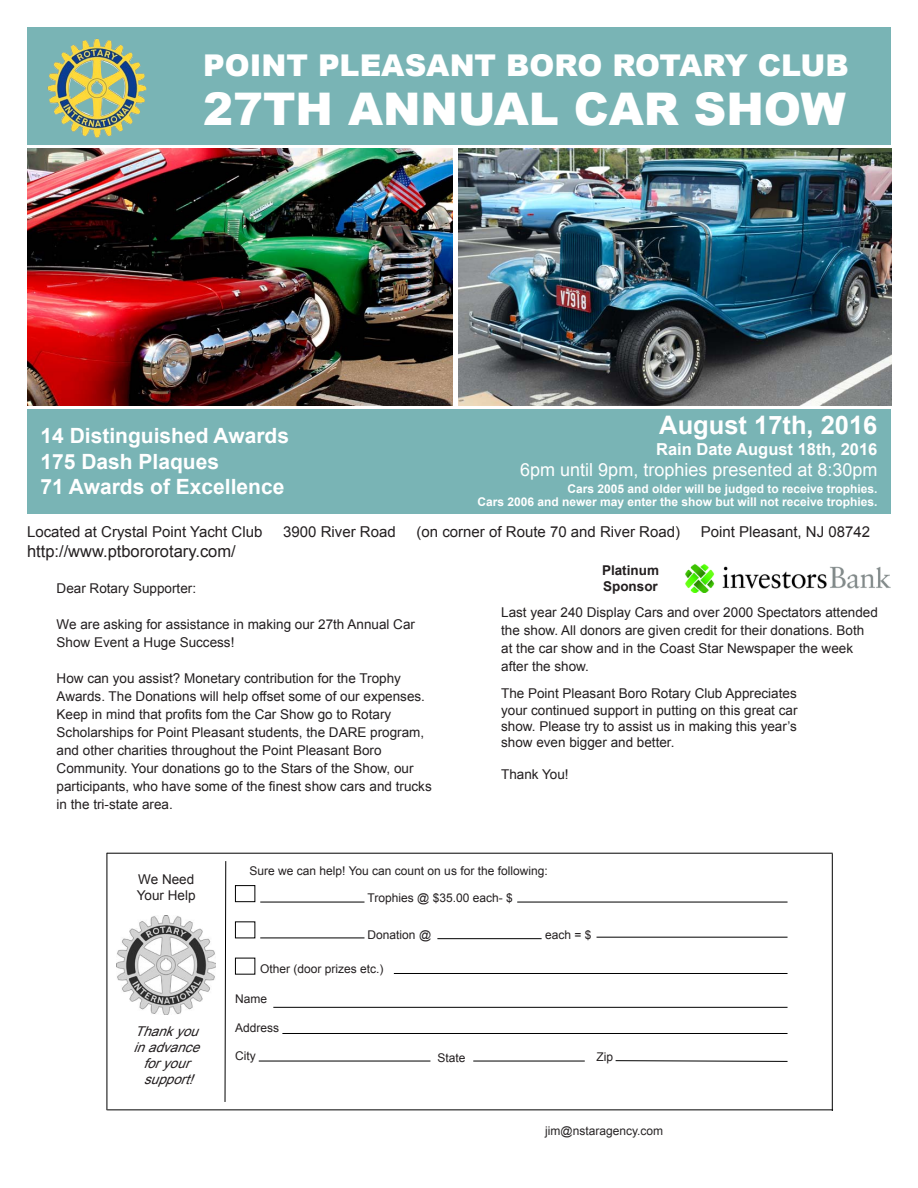
<style>
.page{position:relative;width:918px;height:1188px;background:#fff}
.page>*{position:absolute;margin:0;border:0;box-sizing:border-box;transform-origin:0 0}
.t1{font:900 45px "Arial";color:#fff}
.t2{font:900 30px "Arial";color:#fff}
.t3{font:700 25.5px "Arial";color:#fff}
.t4{font:700 21px "Arial";color:#fff}
.t5{font:18px "Arial";color:#fff}
.t6{font:16.5px "Arial";color:#231f20}
.t7{font:700 16.5px "Arial";color:#fff}
.t8{font:15px "Arial";color:#231f20}
.t9{font:13.5px/18px "Arial";color:#231f20}
.t10{font:italic 13.5px "Arial";color:#231f20}
.t11{font:700 13.5px "Arial";color:#231f20}
.t12{font:12px "Arial";color:#231f20}
.t13{font:700 12px "Arial";color:#fff}
.t14{font:12px "Arial";color:#282526}
</style>
<div class="page">
<div style="left:27px;top:27px;width:864px;height:118px;background:#79b4b5"></div>
<div style="left:27px;top:409px;width:864px;height:104px;background:#79b4b5"></div>
<img style="left:48px;top:39px;width:98px;height:99px">
<img style="left:685px;top:564px;width:206px;height:28px">
<svg style="left:27px;top:148px;width:865px;height:4px"></svg>
<svg style="left:27px;top:402px;width:865px;height:4px"></svg>
<hr style="left:107px;top:853px;width:726px;height:1px;background:#000">
<hr style="left:107px;top:853px;width:1px;height:257px;background:#000">
<hr style="left:107px;top:1109px;width:726px;height:1px;background:#000">
<hr style="left:832px;top:854px;width:1px;height:257px;background:#000">
<svg style="left:224px;top:861px;width:3px;height:241px"></svg>
<div style="left:235px;top:885px;width:20px;height:17px;border:1px solid #000"></div>
<hr style="left:260px;top:902px;width:105px;height:1px;background:#000">
<hr style="left:517px;top:902px;width:271px;height:1px;background:#000">
<hr style="left:260px;top:938px;width:105px;height:1px;background:#000">
<hr style="left:437px;top:938px;width:105px;height:1px;background:#000">
<hr style="left:597px;top:937px;width:191px;height:1px;background:#000">
<hr style="left:394px;top:973px;width:394px;height:1px;background:#000">
<hr style="left:273px;top:1007px;width:515px;height:1px;background:#000">
<hr style="left:282px;top:1033px;width:506px;height:1px;background:#000">
<hr style="left:259px;top:1061px;width:171px;height:1px;background:#000">
<hr style="left:473px;top:1061px;width:112px;height:1px;background:#000">
<svg style="left:615px;top:1060px;width:173px;height:2px"></svg>
<img style="left:117px;top:915px;width:99px;height:99px">
<img style="left:27px;top:149px;width:426px;height:256px">
<img style="left:458px;top:149px;width:433px;height:256px">
<p class="t2" style="left:203px;top:43px;width:647px">POINT PLEASANT BORO ROTARY CLUB</p>
<p class="t1" style="left:203px;top:77px;width:644px">27TH ANNUAL CAR SHOW</p>
<p class="t4" style="left:40px;top:422px;width:250px">14 Distinguished Awards</p>
<p class="t4" style="left:40px;top:447px;width:180px">175 Dash Plaques</p>
<p class="t4" style="left:40px;top:472px;width:245px">71 Awards of Excellence</p>
<p class="t3" style="left:659px;top:408px;width:220px">August 17th, 2016</p>
<p class="t7" style="left:656px;top:439px;width:223px">Rain Date August 18th, 2016</p>
<p class="t5" style="left:520px;top:458px;width:359px">6pm until 9pm, trophies presented at 8:30pm</p>
<p class="t13" style="left:567px;top:481px;width:312px">Cars 2005 and older will be judged to receive trophies.</p>
<p class="t13" style="left:477px;top:494px;width:402px">Cars 2006 and newer may enter the show but will not receive trophies.</p>
<p class="t8" style="left:27px;top:522px;width:237px">Located at Crystal Point Yacht Club</p>
<p class="t8" style="left:283px;top:522px;width:114px">3900 River Road</p>
<p class="t8" style="left:417px;top:522px;width:265px">(on corner of Route 70 and River Road)</p>
<p class="t8" style="left:701px;top:522px;width:171px">Point Pleasant, NJ 08742</p>
<p class="t6" style="left:27px;top:541px;width:210px">http://www.ptbororotary.com/</p>
<p class="t9" style="left:57px;top:580px;width:141px">Dear Rotary Supporter:</p>
<p class="t9" style="left:57px;top:616px;width:360px">We are asking for assistance in making our 27th Annual Car<br>Show Event a Huge Success!</p>
<p class="t9" style="left:57px;top:670px;width:377px">How can you assist? Monetary contribution for the Trophy Awards. The Donations will help offset some of our expenses.<br>Keep in mind that profits fom the Car Show go to Rotary Scholarships for Point Pleasant students, the DARE program, and other charities throughout the Point Pleasant Boro Community. Your donations go to the Stars of the Show, our participants, who have some of the finest show cars and trucks in the tri-state area.</p>
<p class="t11" style="left:602px;top:561px;width:59px">Platinum</p>
<p class="t11" style="left:603px;top:577px;width:56px">Sponsor</p>
<p class="t9" style="left:501px;top:604px;width:378px">Last year 240 Display Cars and over 2000 Spectators attended the show. All donors are given credit for their donations. Both at the car show and in the Coast Star Newspaper the week after the show.</p>
<p class="t9" style="left:501px;top:686px;width:298px;line-height:16.2px;text-align:justify">The Point Pleasant Boro Rotary Club Appreciates your continued support in putting on this great car show. Please try to assist us in making this year’s show even bigger and better.</p>
<p class="t9" style="left:501px;top:766px;width:69px">Thank You!</p>
<p class="t9" style="left:138px;top:870px;width:58px">We Need</p>
<p class="t9" style="left:137px;top:886px;width:60px">Your Help</p>
<p class="t10" style="left:135px;top:1022px;width:71px">Thankyou</p>
<p class="t10" style="left:134px;top:1038px;width:74px">inadvance</p>
<p class="t10" style="left:143px;top:1055px;width:54px">foryour</p>
<p class="t10" style="left:144px;top:1071px;width:57px">support!</p>
<p class="t12" style="left:250px;top:862px;width:300px">Sure we can help! You can count on us for the following:</p>
<p class="t12" style="left:368px;top:890px;width:147px">Trophies @ $35.00 each- $</p>
<p class="t12" style="left:368px;top:927px;width:65px">Donation @</p>
<p class="t12" style="left:545px;top:927px;width:48px">each = $</p>
<p class="t12" style="left:260px;top:961px;width:125px">Other (door prizes etc.)</p>
<p class="t12" style="left:235px;top:991px;width:34px">Name</p>
<p class="t12" style="left:235px;top:1019px;width:46px">Address</p>
<p class="t12" style="left:235px;top:1048px;width:22px">City</p>
<p class="t12" style="left:437px;top:1050px;width:30px">State</p>
<p class="t12" style="left:597px;top:1049px;width:18px">Zip</p>
<p class="t14" style="left:545px;top:1123px;width:119px">jim@nstaragency.com</p>
</div>
